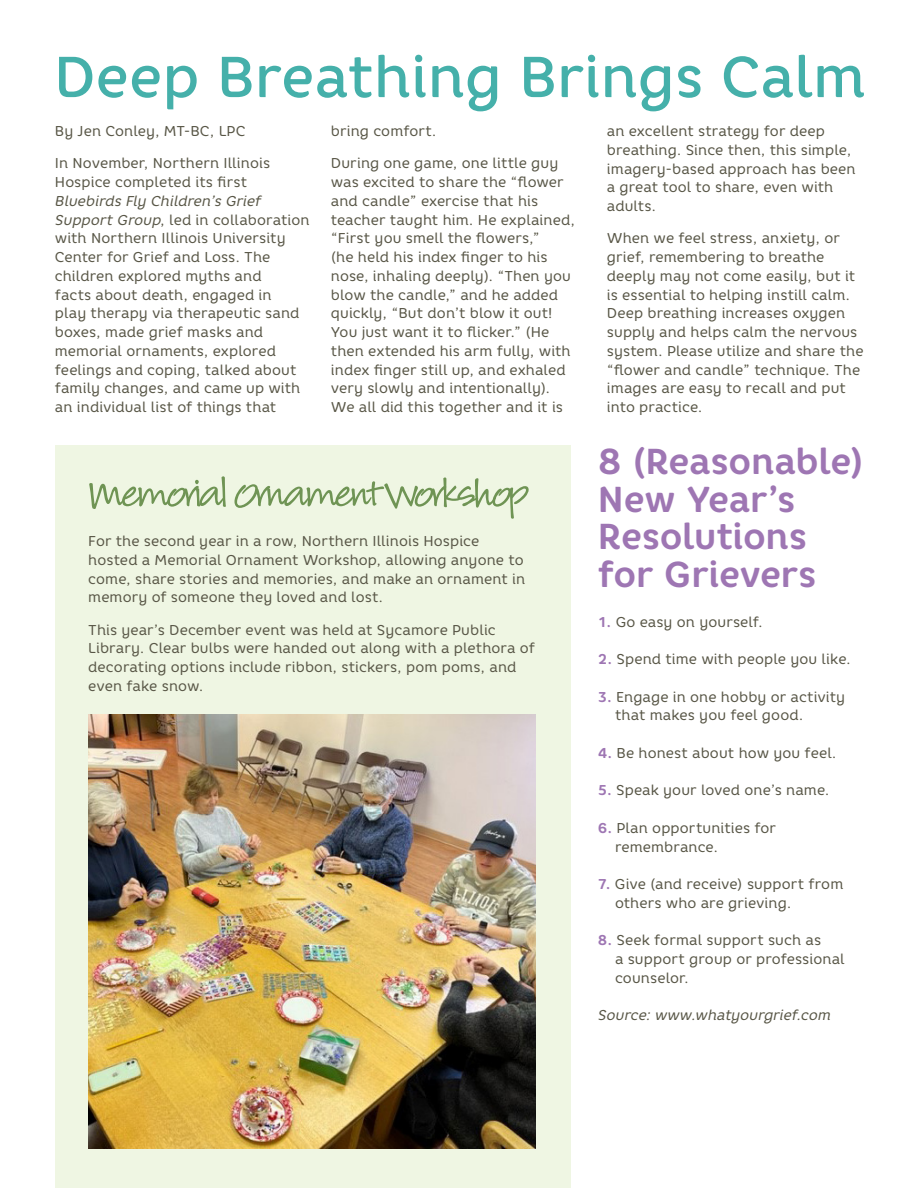
<style>
.page{position:relative;width:918px;height:1188px;background:#fff}
.page>*{position:absolute;margin:0;border:0;box-sizing:border-box;transform-origin:0 0}
.headline{font:60px "Louisiana";letter-spacing:-.035em;color:#6f9454}
.t1{font:500 57.6px "Core Rhino 55";color:#45b0aa}
.body_copy{font:700 36px/37.5px "Core Rhino 65";letter-spacing:-.005em;color:#9e76b3}
.body_copy-2{font:14.25px/18.8px "Core Rhino 45";letter-spacing:.005em;color:#585646}
.body_copy-3{font:italic 14.25px "Core Rhino 45";letter-spacing:.005em;color:#585646}
.s1{font-style:italic}
.s2{font-family:"Core Rhino 65";font-weight:700;color:#9e76b3}
</style>
<div class="page">
<div style="left:55px;top:445px;width:516px;height:743px;background:#eff6e3"></div>
<img style="left:88px;top:715px;width:448px;height:433px">
<p class="t1" style="left:54px;top:40px;width:813px">Deep Breathing Brings Calm</p>
<p class="body_copy-2" style="left:55px;top:122px;width:192px">By Jen Conley, MT-BC, LPC</p>
<p class="body_copy-2" style="left:55px;top:154px;width:256px">In November, Northern Illinois<br>Hospice completed its first<br><span class="s1">Bluebirds Fly Children’s Grief<br>Support Group</span>, led in collaboration with Northern Illinois University<br>Center for Grief and Loss. The children explored myths and<br>facts about death, engaged in<br>play therapy via therapeutic sand boxes, made grief masks and memorial ornaments, explored feelings and coping, talked about family changes, and came up with an individual list of things that</p>
<p class="body_copy-2" style="left:331px;top:122px;width:107px">bring comfort.</p>
<p class="body_copy-2" style="left:331px;top:154px;width:246px">During one game, one little guy was excited to share the “flower and candle” exercise that his teacher taught him. He explained, “First you smell the flowers,”<br>(he held his index finger to his nose, inhaling deeply). “Then you blow the candle,” and he added quickly, “But don’t blow it out!<br>You just want it to flicker.” (He then extended his arm fully, with index finger still up, and exhaled very slowly and intentionally).<br>We all did this together and it is</p>
<p class="body_copy-2" style="left:607px;top:122px;width:250px">an excellent strategy for deep breathing. Since then, this simple, imagery-based approach has been a great tool to share, even with adults.</p>
<p class="body_copy-2" style="left:607px;top:229px;width:258px">When we feel stress, anxiety, or grief, remembering to breathe deeply may not come easily, but it is essential to helping instill calm.<br>Deep breathing increases oxygen supply and helps calm the nervous system. Please utilize and share the “flower and candle” technique. The images are easy to recall and put into practice.</p>
<p class="headline" style="left:88px;top:450px;width:441px">Memorial Ornament Workshop</p>
<p class="body_copy-2" style="left:88px;top:531px;width:439px">For the second year in a row, Northern Illinois Hospice hosted a Memorial Ornament Workshop, allowing anyone to come, share stories and memories, and make an ornament in memory of someone they loved and lost.</p>
<p class="body_copy-2" style="left:88px;top:620px;width:448px">This year’s December event was held at Sycamore Public Library. Clear bulbs were handed out along with a plethora of decorating options include ribbon, stickers, pom poms, and even fake snow.</p>
<p class="body_copy" style="left:598px;top:442px;width:268px">8 (Reasonable)<br>New Year’s<br>Resolutions for Grievers</p>
<p class="body_copy-2" style="left:598px;top:612px;width:166px"><span class="s2">1.</span> Go easy on yourself.</p>
<p class="body_copy-2" style="left:598px;top:649px;width:255px"><span class="s2">2.</span> Spend time with people you like.</p>
<p class="body_copy-2" style="left:598px;top:687px;width:249px"><span class="s2">3.</span> Engage in one hobby or activity</p>
<p class="body_copy-2" style="left:615px;top:706px;width:190px">that makes you feel good.</p>
<p class="body_copy-2" style="left:598px;top:743px;width:240px"><span class="s2">4.</span> Be honest about how you feel.</p>
<p class="body_copy-2" style="left:598px;top:781px;width:233px"><span class="s2">5.</span> Speak your loved one’s name.</p>
<p class="body_copy-2" style="left:598px;top:818px;width:180px"><span class="s2">6.</span> Plan opportunities for</p>
<p class="body_copy-2" style="left:615px;top:837px;width:105px">remembrance.</p>
<p class="body_copy-2" style="left:598px;top:874px;width:247px"><span class="s2">7.</span> Give (and receive) support from</p>
<p class="body_copy-2" style="left:615px;top:893px;width:178px">others who are grieving.</p>
<p class="body_copy-2" style="left:598px;top:931px;width:225px"><span class="s2">8.</span> Seek formal support such as</p>
<p class="body_copy-2" style="left:615px;top:949px;width:231px">a support group or professional</p>
<p class="body_copy-2" style="left:615px;top:968px;width:75px">counselor.</p>
<p class="body_copy-3" style="left:598px;top:1006px;width:235px">Source: www.whatyourgrief.com</p>
</div>
